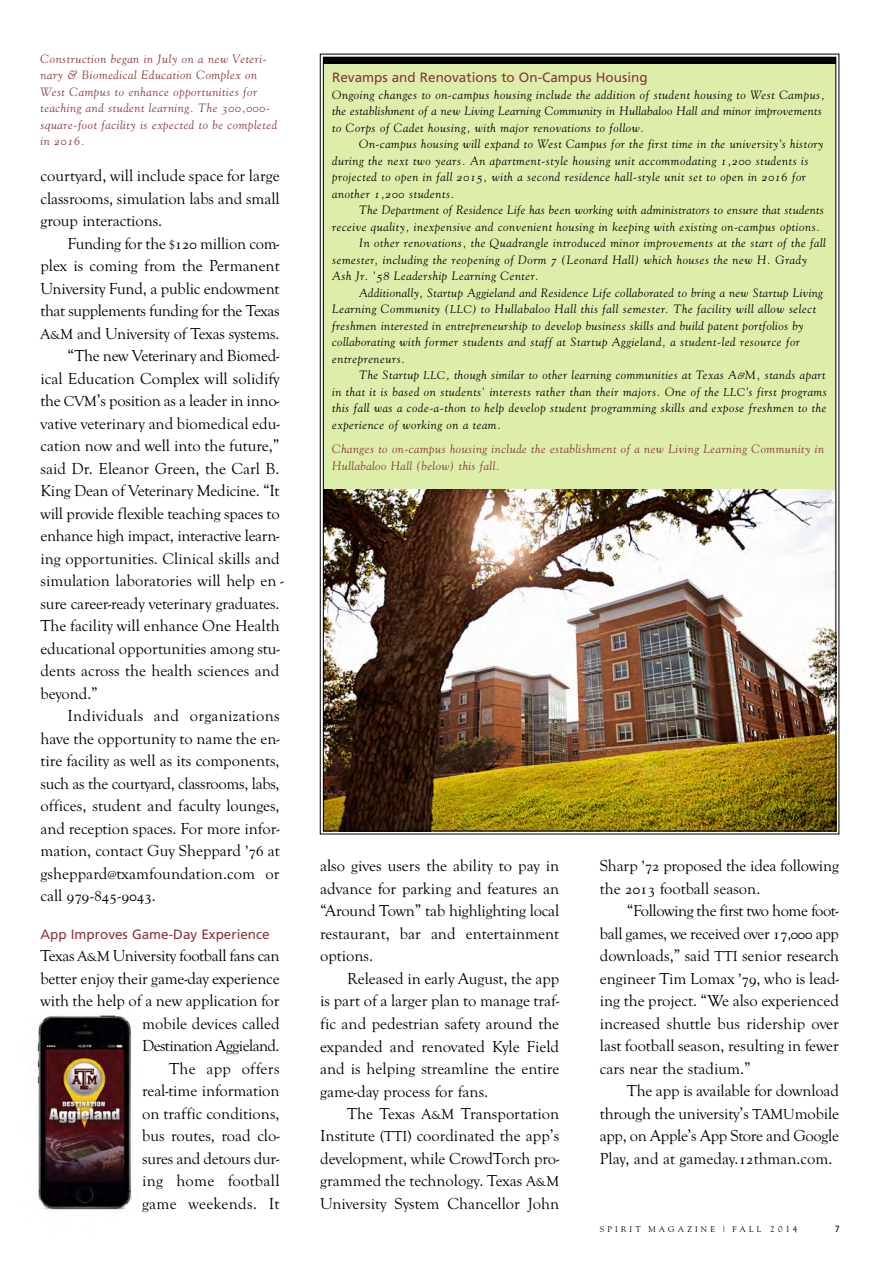
<style>
.page{position:relative;width:893px;height:1263px;background:#fff}
.page>*{position:absolute;margin:0;border:0;box-sizing:border-box;transform-origin:0 0}
.t1{font:16.5px/22.5px "Goudy Old Style T";letter-spacing:-.005em;color:#000;text-align:justify}
.t2{font:16.5px "Goudy Old Style T";letter-spacing:-.025em;color:#000}
.t3{font:16.5px "Goudy Old Style T";letter-spacing:.02em;color:#000}
.t4{font:15px "Goudy SC";color:#000}
.t5{font:13.5px "Frutiger";color:#8b353b}
.t6{font:12px/16.5px "Goudy Italic Os F";letter-spacing:.05em;color:#000}
.t7{font:12px/16.5px "Goudy Italic Os F";letter-spacing:.05em;color:#8b353b}
.t8{font:12px "Goudy Italic Os F";letter-spacing:.03em;color:#000}
.t9{font:9px "Frutiger";color:#000}
.t10{font:8.25px "Goudy SC";letter-spacing:.375em;color:#000}
.s1{font-family:"Goudy SC";font-size:12px}
.s2{font-family:"Goudy SC";font-size:15px}
.s3{font-size:15px}
.s4{font-size:12px}
.s5{font-family:"Goudy Old Style T";font-size:16.5px}
.s6{font-size:11.25px}
.s7{font-size:9px}
.s8{font-family:"Goudy Old Style T";font-size:9px}
</style>
<div class="page">
<div style="left:323px;top:57px;width:513px;height:774px;background:#dea"></div>
<div style="left:323px;top:57px;width:513px;height:6px;background:#000"></div>
<img style="left:325px;top:489px;width:509px;height:340px">
<img style="left:35px;top:1015px;width:97px;height:195px">
<p class="t7" style="left:41px;top:51px;width:238px">Construction began in July on a new Veteri - nary &amp; Biomedical Education Complex on West Campus to enhance opportunities for teaching and student learning. The 300,000- square-foot facility is expected to be completed in 2016.</p>
<p class="t1" style="left:41px;top:164px;width:241px">courtyard, will include space for large classrooms, simulation labs and small group interactions.</p>
<p class="t1" style="left:67px;top:232px;width:213px">Funding for the <span class="s1">$</span><span class="s2">120</span> million com -</p>
<p class="t1" style="left:41px;top:254px;width:241px">plex is coming from the Permanent</p>
<p class="t1" style="left:41px;top:277px;width:241px">University Fund, a public endowment</p>
<p class="t2" style="left:41px;top:301px;width:241px">that supplements funding for the Texas</p>
<p class="t1" style="left:41px;top:322px;width:241px"><span class="s3">A</span><span class="s4">&amp;</span><span class="s3">M</span> and University of Texas systems.</p>
<p class="t1" style="left:67px;top:344px;width:213px">“The new Veterinary and Bio med -</p>
<p class="t1" style="left:40px;top:367px;width:241px">ical Education Complex will so lidify</p>
<p class="t1" style="left:40px;top:389px;width:240px">the <span class="s3">CVM</span>’s position as a leader in inno -</p>
<p class="t1" style="left:40px;top:412px;width:241px">vative veterinary and biomedical edu-</p>
<p class="t1" style="left:40px;top:434px;width:241px">cation now and well into the future,”</p>
<p class="t1" style="left:40px;top:457px;width:241px">said Dr. Eleanor Green, the Carl B.</p>
<p class="t1" style="left:40px;top:479px;width:241px">King Dean of Veterinary Med icine. “It</p>
<p class="t1" style="left:40px;top:502px;width:241px">will provide flexible teaching spaces to</p>
<p class="t1" style="left:40px;top:524px;width:240px">enhance high impact, interactive learn -</p>
<p class="t1" style="left:40px;top:547px;width:241px">ing opportunities. Clinical skills and</p>
<p class="t1" style="left:40px;top:569px;width:245px">simulation laboratories will help en -</p>
<p class="t1" style="left:40px;top:592px;width:241px">sure career-ready vet erinary grad uates.</p>
<p class="t1" style="left:40px;top:614px;width:241px">The facility will enhance One Health</p>
<p class="t1" style="left:40px;top:637px;width:241px">educational op portu nities among stu -</p>
<p class="t1" style="left:40px;top:659px;width:241px">dents across the health sciences and</p>
<p class="t1" style="left:40px;top:682px;width:59px">beyond.”</p>
<p class="t3" style="left:67px;top:706px;width:214px">Individuals and organizations</p>
<p class="t1" style="left:40px;top:727px;width:241px">have the opportunity to name the en -</p>
<p class="t1" style="left:40px;top:749px;width:241px">tire facility as well as its components,</p>
<p class="t1" style="left:40px;top:772px;width:241px">such as the courtyard, classrooms, labs,</p>
<p class="t1" style="left:40px;top:794px;width:241px">offices, student and faculty lounges,</p>
<p class="t1" style="left:40px;top:817px;width:241px">and reception spaces. For more infor-</p>
<p class="t1" style="left:40px;top:839px;width:241px">mation, contact Guy Sheppard <span class="s2">’76</span> at</p>
<p class="t1" style="left:40px;top:862px;width:241px">gsheppard<span class="s4">@</span>txam foundation.com or</p>
<p class="t4" style="left:40px;top:890px;width:117px"><span class="s5">call</span> 979-845-9043<span class="s5">.</span></p>
<p class="t5" style="left:41px;top:929px;width:231px">App Improves Game-Day Experience</p>
<p class="t1" style="left:41px;top:944px;width:241px;text-align:right">Texas <span class="s3">A</span><span class="s4">&amp;</span><span class="s3">M</span> University football fans can better enjoy their game-day ex pe rience with the help of a new ap pli cation for mo bile devices called<br>Desti na tion Aggie land.<br>The app offers<br>real-time information<br>on traffic conditions,<br>bus routes, road clo-<br>sures and de tours dur -<br>ing home football<br>game week ends. It</p>
<p class="t5" style="left:332px;top:72px;width:317px">Revamps and Renovations to On-Campus Housing</p>
<p class="t6" style="left:332px;top:87px;width:494px">Ongoing changes to on-campus hous ing include the addition of student housing to West Campus, the establishment of a new Living Learning Community in Hullabaloo Hall and minor improvements to Corps of Cadet housing, with major renovations to follow.</p>
<p class="t6" style="left:332px;top:137px;width:493px;text-indent:27px">On-campus housing will expand to West Campus for the first time in the university’s history during the next two years. An apartment-style housing unit accommodating 1,200 students is projected to open in fall 2015, with a second residence hall-style unit set to open in 2016 for another 1,200 students.</p>
<p class="t8" style="left:359px;top:205px;width:466px">The Department of Residence Life has been working with administrators to ensure that students</p>
<p class="t6" style="left:332px;top:219px;width:490px">receive quality, inexpensive and convenient housing in keeping with existing on-campus options.</p>
<p class="t6" style="left:359px;top:236px;width:468px">In other renovations, the Quad rangle introduced minor improvements at the start of the fall</p>
<p class="t6" style="left:332px;top:252px;width:476px">semester, including the reopening of Dorm 7 (Leonard Hall) which houses the new H. Grady</p>
<p class="t6" style="left:332px;top:269px;width:208px">Ash Jr. ’58 Leadership Learning Center.</p>
<p class="t6" style="left:359px;top:285px;width:465px">Additionally, Startup Aggieland and Residence Life collaborated to bring a new Startup Liv ing</p>
<p class="t6" style="left:332px;top:302px;width:485px">Learning Community (<span class="s6">LLC)</span> to Hullabaloo Hall this fall semester. The facility will allow select</p>
<p class="t6" style="left:332px;top:318px;width:473px">fresh men interested in entrepreneurship to develop business skills and build patent portfolios by</p>
<p class="t6" style="left:332px;top:335px;width:469px">collab orating with former students and staff at Startup Aggieland, a student-led resource for</p>
<p class="t6" style="left:332px;top:351px;width:75px">entrepreneurs.</p>
<p class="t6" style="left:359px;top:368px;width:468px">The Startup <span class="s6">LLC</span>, though similar to other learning communities at Texas A<span class="s7">&amp;</span>M, stands apart</p>
<p class="t6" style="left:332px;top:384px;width:496px">in that it is based on students’ interests rather than their majors. One of the <span class="s6">LLC</span>’s first programs</p>
<p class="t6" style="left:332px;top:401px;width:496px">this fall was a code-a-thon to help develop student programming skills and expose freshmen to the</p>
<p class="t6" style="left:332px;top:417px;width:171px">ex perience of working on a team.</p>
<p class="t7" style="left:332px;top:442px;width:493px">Changes to on-campus housing include the establishment of a new Living Learning Com munity in<br>Hullabaloo Hall (below) this fall.</p>
<p class="t1" style="left:320px;top:854px;width:241px">also gives users the ability to pay in advance for parking and features an “Around Town” tab highlighting local restaurant, bar and enter tainment options.</p>
<p class="t1" style="left:320px;top:967px;width:241px;text-indent:27px">Released in early August, the app is part of a larger plan to manage traf&shy;fic and pedestrian safety around the expanded and renovated Kyle Field and is helping streamline the entire game-day process for fans.</p>
<p class="t1" style="left:320px;top:1102px;width:241px;text-indent:27px">The Texas <span class="s3">A</span><span class="s4">&amp;</span><span class="s3">M</span> Transportation Insti tute <span class="s3">(TTI)</span> coordinated the app’s devel op ment, while CrowdTorch pro - gram med the technology. Texas <span class="s3">A</span><span class="s4">&amp;</span><span class="s3">M </span>Universi ty System Chancellor John</p>
<p class="t1" style="left:600px;top:854px;width:241px">Sharp <span class="s2">’72</span> pro posed the idea following the <span class="s2">2013</span> foot ball season.</p>
<p class="t1" style="left:600px;top:899px;width:241px;text-indent:27px">“Following the first two home foot - ball games, we received over <span class="s2">17,000</span> app downloads,” said <span class="s3">TTI</span> senior research engineer Tim Lomax <span class="s2">’79</span>, who is lead&shy;ing the project. “We also experienced increased shuttle bus ridership over last football season, resulting in fewer cars near the stadium.”</p>
<p class="t1" style="left:600px;top:1079px;width:241px;text-indent:27px">The app is available for download through the university’s <span class="s3">TAMU</span>mobile app, on Apple’s App Store and Google Play, and at gameday.<span class="s2">12</span>thman.com.</p>
<p class="t10" style="left:600px;top:1226px;width:199px">SPIRIT MAGAZINE | FALL <span class="s8">2014</span></p>
<p class="t9" style="left:835px;top:1225px;width:7px">7</p>
</div>
